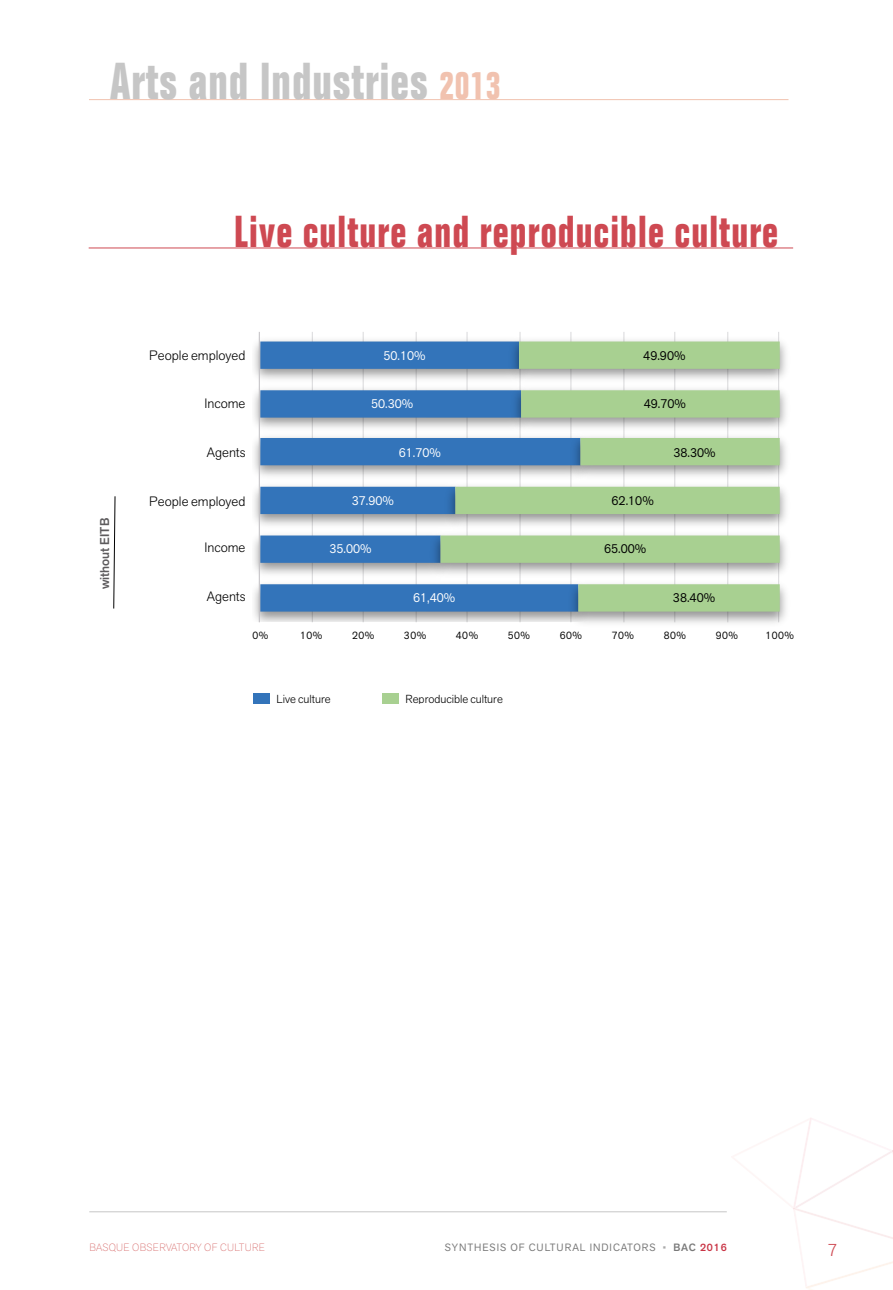
<style>
.page{position:relative;width:893px;height:1290px;background:#fff}
.page>*{position:absolute;margin:0;border:0;box-sizing:border-box;transform-origin:0 0}
.t1{font:700 condensed 50.75px "Folio";letter-spacing:.02em;color:#c6c6c6;scale:.9 1}
.t2{font:700 condensed 43.75px "Folio";letter-spacing:.03em;color:#ce4952;scale:.9 1}
.t3{font:300 17.5px "Akzid Grtsk Next";color:#ce4952}
.t4{font:300 13.47px "Akzid Grtsk Next";color:#000}
.t5{font:12.78px "Akzid Grtsk Next";color:#fff}
.t6{font:12.78px "Akzid Grtsk Next";color:#000}
.t7{font:500 12.78px "Akzid Grtsk Next";color:#5d5b5d}
.t8{font:300 11.55px "Akzid Grtsk Next";color:#000}
.t9{font:10.67px "Akzid Grtsk Next";letter-spacing:.045em;color:#000}
.t10{font:10.5px "Akzid Grtsk Next";letter-spacing:.09em;color:#797979}
.t11{font:200 10.5px "Akzid Grtsk Next";letter-spacing:.03em;color:#d76b6b}
.s1{font-size:38.5px;color:#f1c2af}
.s2{color:#aaa}
.s3{font-weight:500}
.s4{font-weight:500;color:#c93445}
</style>
<div class="page">
<hr style="left:89px;top:1211px;width:638px;height:1px;background:#c6c6c6">
<hr style="left:89px;top:247px;width:704px;height:1px;background:#ce4952">
<hr style="left:312px;top:332px;width:1px;height:290px;background:#d9d9db">
<hr style="left:363px;top:332px;width:1px;height:290px;background:#d9d9db">
<hr style="left:416px;top:332px;width:1px;height:290px;background:#d9d9db">
<img style="left:254px;top:332px;width:173px;height:289px">
<svg style="left:260px;top:341px;width:167px;height:270px;fill:#3374ba"></svg>
<img style="left:427px;top:332px;width:359px;height:291px">
<svg style="left:441px;top:341px;width:339px;height:270px"></svg>
<hr style="left:259px;top:332px;width:1px;height:290px;background:#c0bec2">
<div style="left:253px;top:693px;width:17px;height:11px;background:#3374ba"></div>
<div style="left:382px;top:693px;width:17px;height:11px;background:#a8d091"></div>
<svg style="left:113px;top:496px;width:2px;height:113px"></svg>
<hr style="left:89px;top:99px;width:699px;height:1px;background:#f1c2af">
<h1 class="t1" style="left:110px;top:53px;width:435px">Arts and Industries <span class="s1">2013</span></h1>
<h2 class="t2" style="left:234px;top:208px;width:606px">Live culture and reproducible culture</h2>
<p class="t7" style="left:96px;top:589px;width:73px;rotate:-90deg">without EITB</p>
<p class="t4" style="left:149px;top:346px;width:98px">People employed</p>
<p class="t5" style="left:384px;top:347px;width:44px">50.10%</p>
<p class="t6" style="left:643px;top:347px;width:44px">49.90%</p>
<p class="t4" style="left:205px;top:395px;width:42px">Income</p>
<p class="t5" style="left:371px;top:395px;width:44px">50.30%</p>
<p class="t6" style="left:644px;top:395px;width:44px">49.70%</p>
<p class="t4" style="left:207px;top:443px;width:40px">Agents</p>
<p class="t5" style="left:399px;top:444px;width:44px">61.70%</p>
<p class="t6" style="left:673px;top:444px;width:44px">38.30%</p>
<p class="t4" style="left:149px;top:492px;width:98px">People employed</p>
<p class="t5" style="left:352px;top:492px;width:44px">37.90%</p>
<p class="t6" style="left:612px;top:492px;width:44px">62.10%</p>
<p class="t4" style="left:205px;top:539px;width:42px">Income</p>
<p class="t5" style="left:329px;top:541px;width:44px">35.00%</p>
<p class="t6" style="left:604px;top:541px;width:44px">65.00%</p>
<p class="t4" style="left:207px;top:587px;width:40px">Agents</p>
<p class="t5" style="left:413px;top:589px;width:44px">61,40%</p>
<p class="t6" style="left:673px;top:589px;width:44px">38.40%</p>
<p class="t9" style="left:252px;top:629px;width:17px">0%</p>
<p class="t9" style="left:300px;top:629px;width:24px">10%</p>
<p class="t9" style="left:352px;top:629px;width:24px">20%</p>
<p class="t9" style="left:404px;top:629px;width:24px">30%</p>
<p class="t9" style="left:456px;top:629px;width:24px">40%</p>
<p class="t9" style="left:508px;top:629px;width:24px">50%</p>
<p class="t9" style="left:560px;top:629px;width:24px">60%</p>
<p class="t9" style="left:612px;top:629px;width:24px">70%</p>
<p class="t9" style="left:664px;top:629px;width:24px">80%</p>
<p class="t9" style="left:716px;top:629px;width:24px">90%</p>
<p class="t9" style="left:766px;top:629px;width:30px">100%</p>
<p class="t8" style="left:277px;top:691px;width:56px">Live culture</p>
<p class="t8" style="left:406px;top:691px;width:99px">Reproducible culture</p>
<p class="t11" style="left:89px;top:1240px;width:177px">BASQUE OBSERVATORY OF CULTURE</p>
<p class="t10" style="left:445px;top:1240px;width:283px">SYNTHESIS OF CULTURAL INDICATORS <span class="s2">•</span> <span class="s3">BAC</span> <span class="s4">2016</span></p>
<p class="t3" style="left:828px;top:1239px;width:11px">7</p>
</div>
